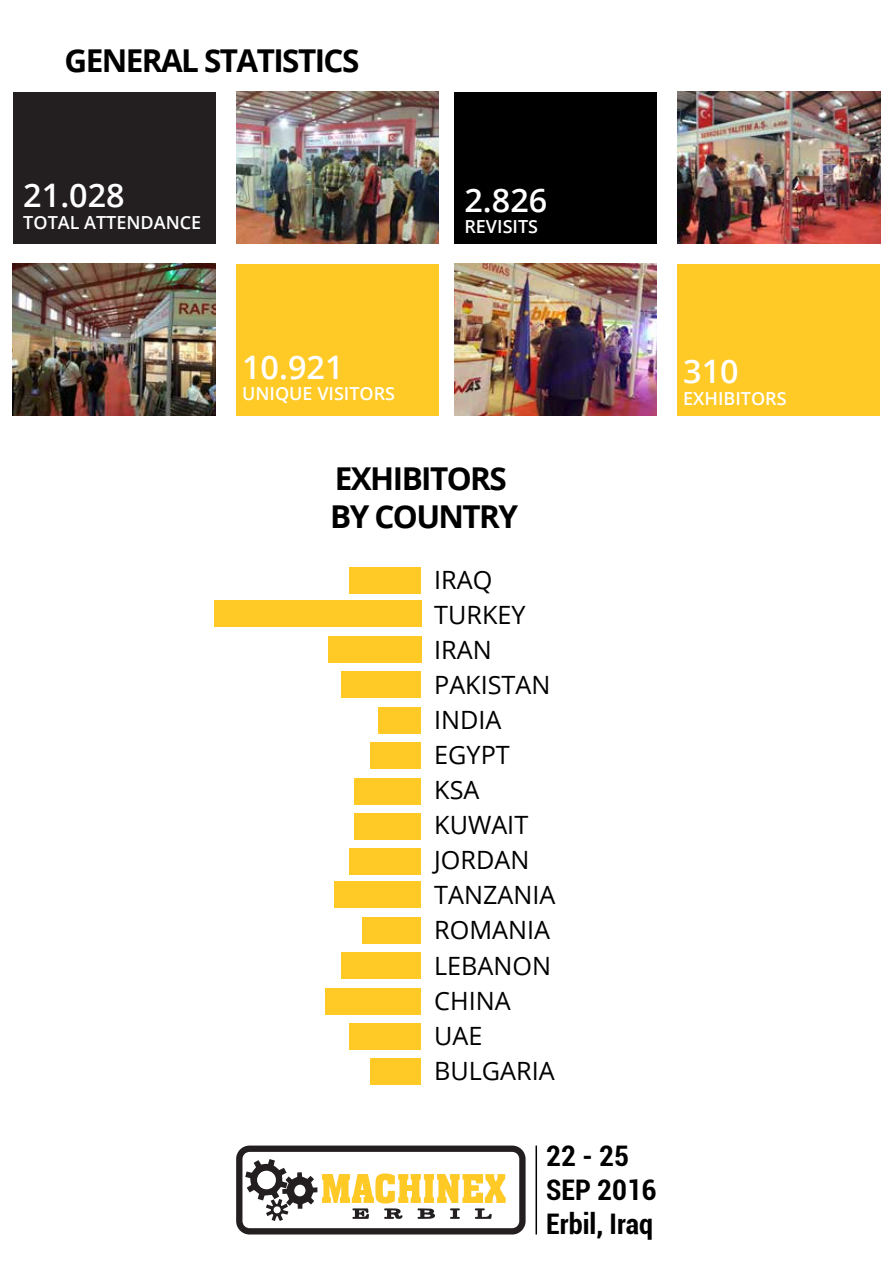
<style>
.page{position:relative;width:893px;height:1263px;background:#fff}
.page>*{position:absolute;margin:0;border:0;box-sizing:border-box;transform-origin:0 0}
.t1{font:600 32.4px "Open Sans";color:#fff}
.t2{font:700 31.5px/37.8px "Open Sans";letter-spacing:-.05em;color:#000}
.t3{font:700 condensed 28.35px/34px "Roboto";color:#000}
.t4{font:25.2px/35.1px "Open Sans";color:#000}
.t5{font:600 18px "Open Sans";color:#fff}
</style>
<div class="page">
<div style="left:13px;top:92px;width:203px;height:152px;background:#231f20"></div>
<img style="left:236px;top:92px;width:203px;height:152px">
<img style="left:13px;top:264px;width:203px;height:151px">
<div style="left:236px;top:264px;width:203px;height:151px;background:#ffc926"></div>
<div style="left:454px;top:92px;width:203px;height:152px;background:#000"></div>
<img style="left:677px;top:92px;width:203px;height:152px">
<img style="left:454px;top:264px;width:203px;height:151px">
<div style="left:677px;top:264px;width:203px;height:151px;background:#ffc926"></div>
<div style="left:349px;top:567px;width:72px;height:26px;background:#ffc926"></div>
<div style="left:214px;top:600px;width:207px;height:27px;background:#ffc926"></div>
<div style="left:328px;top:636px;width:93px;height:26px;background:#ffc926"></div>
<div style="left:341px;top:671px;width:80px;height:27px;background:#ffc926"></div>
<div style="left:379px;top:707px;width:42px;height:26px;background:#ffc926"></div>
<div style="left:370px;top:742px;width:51px;height:27px;background:#ffc926"></div>
<div style="left:355px;top:813px;width:66px;height:27px;background:#ffc926"></div>
<div style="left:355px;top:778px;width:66px;height:26px;background:#ffc926"></div>
<div style="left:349px;top:849px;width:72px;height:26px;background:#ffc926"></div>
<div style="left:335px;top:882px;width:86px;height:26px;background:#ffc926"></div>
<div style="left:362px;top:917px;width:59px;height:26px;background:#ffc926"></div>
<div style="left:341px;top:952px;width:80px;height:27px;background:#ffc926"></div>
<div style="left:325px;top:988px;width:96px;height:26px;background:#ffc926"></div>
<div style="left:349px;top:1023px;width:72px;height:27px;background:#ffc926"></div>
<div style="left:370px;top:1058px;width:51px;height:27px;background:#ffc926"></div>
<hr style="left:535px;top:1145px;width:2px;height:89px;background:#000">
<svg style="left:236px;top:1145px;width:290px;height:89px"></svg>
<p class="t2" style="left:65px;top:40px;width:296px">GENERAL STATISTICS</p>
<p class="t1" style="left:23px;top:173px;width:103px">21.028</p>
<p class="t5" style="left:23px;top:210px;width:180px">TOTAL ATTENDANCE</p>
<p class="t1" style="left:464px;top:178px;width:84px">2.826</p>
<p class="t5" style="left:464px;top:214px;width:75px">REVISITS</p>
<p class="t1" style="left:242px;top:345px;width:103px">10.921</p>
<p class="t5" style="left:242px;top:381px;width:155px">UNIQUE VISITORS</p>
<p class="t2" style="left:330px;top:459px;width:190px">EXHIBITORS<br>BY COUNTRY</p>
<p class="t4" style="left:434px;top:561px;width:118px">IRAQ<br>TURKEY<br>IRAN<br>PAKISTAN<br>INDIA<br>EGYPT</p>
<p class="t4" style="left:434px;top:772px;width:47px">KSA</p>
<p class="t4" style="left:434px;top:807px;width:96px">KUWAIT</p>
<p class="t4" style="left:434px;top:842px;width:97px">JORDAN</p>
<p class="t4" style="left:434px;top:877px;width:123px">TANZANIA</p>
<p class="t4" style="left:434px;top:912px;width:117px">ROMANIA</p>
<p class="t4" style="left:434px;top:947px;width:119px">LEBANON</p>
<p class="t4" style="left:434px;top:982px;width:122px">CHINA<br>UAE<br>BULGARIA</p>
<p class="t3" style="left:546px;top:1137px;width:112px">22 - 25<br>SEP 2016<br>Erbil, Iraq</p>
<p class="t1" style="left:683px;top:349px;width:57px">310</p>
<p class="t5" style="left:683px;top:386px;width:105px">EXHIBITORS</p>
</div>
